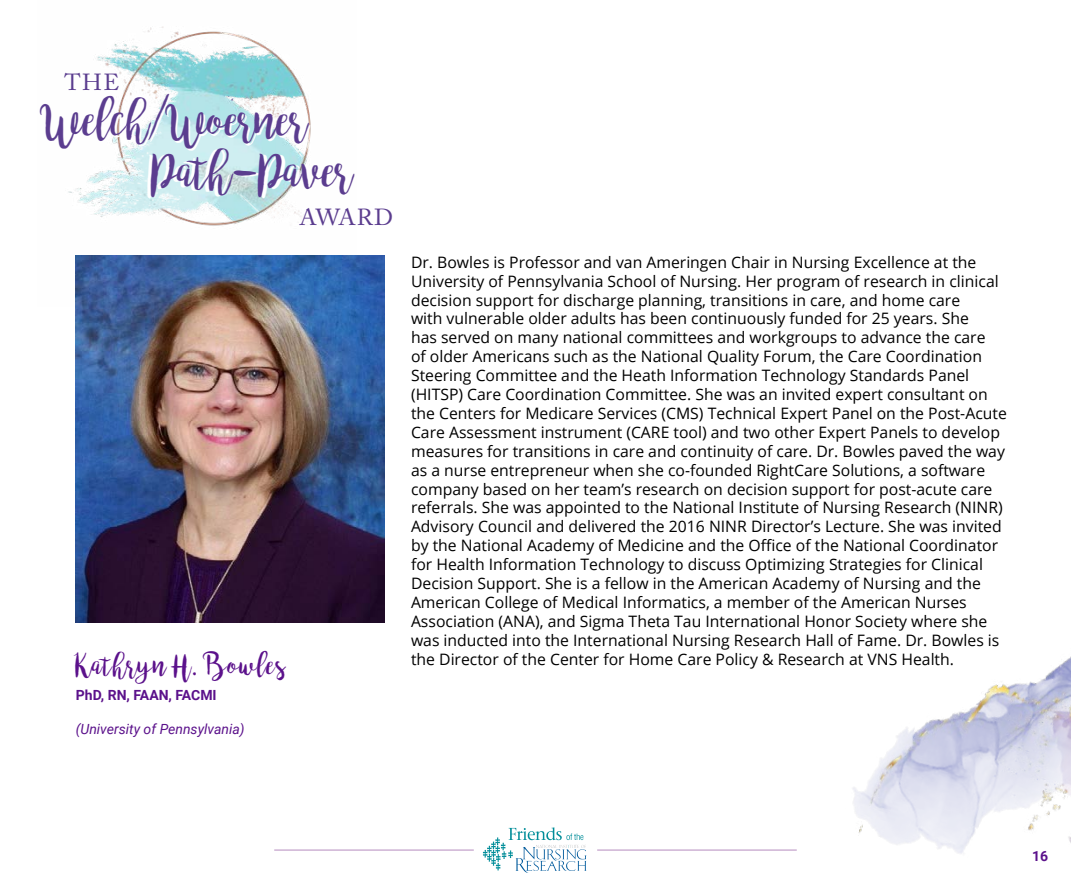
<style>
.page{position:relative;width:1071px;height:882px;background:#fff}
.page>*{position:absolute;margin:0;border:0;box-sizing:border-box;transform-origin:0 0}
.t1{font:47.6px/50.4px "bromello";color:#5b3d8f}
.t2{font:28px "bromello";letter-spacing:.04em;color:#5b118b}
.t3{font:23.1px "Adobe Caslon Pro";letter-spacing:.05em;color:#5b3d8f}
.t4{font:15.75px/18.9px "Open Sans";color:#000}
.t5{font:italic 14px "Roboto";color:#5b118b}
.t6{font:700 14px "Roboto";color:#5b118b}
</style>
<div class="page">
<svg style="left:483px;top:827px;width:103px;height:46px"></svg>
<hr style="left:597px;top:850px;width:200px;height:1px;background:#b68bbf">
<hr style="left:274px;top:850px;width:200px;height:1px;background:#b68bbf">
<img style="left:68px;top:26px;width:288px;height:280px">
<img style="left:76px;top:256px;width:308px;height:367px">
<img style="left:853px;top:656px;width:218px;height:198px">
<h3 class="t3" style="left:65px;top:68px;width:56px">THE</h3>
<h1 class="t1" style="left:152px;top:99px;width:203px;text-indent:-111px">Welch/Woerner<br>Path-Paver</h1>
<h3 class="t3" style="left:300px;top:203px;width:95px">AWARD</h3>
<h2 class="t2" style="left:76px;top:648px;width:211px">Kathryn H. Bowles</h2>
<p class="t6" style="left:76px;top:686px;width:142px">PhD, RN, FAAN, FACMI</p>
<p class="t5" style="left:76px;top:719px;width:170px">(University of Pennsylvania)</p>
<p class="t4" style="left:411px;top:252px;width:597px">Dr. Bowles is Professor and van Ameringen Chair in Nursing Excellence at the University of Pennsylvania School of Nursing. Her program of research in clinical decision support for discharge planning, transitions in care, and home care<br>with vulnerable older adults has been continuously funded for 25 years. She<br>has served on many national committees and workgroups to advance the care<br>of older Americans such as the National Quality Forum, the Care Coordination Steering Committee and the Heath Information Technology Standards Panel (HITSP) Care Coordination Committee. She was an invited expert consultant on the Centers for Medicare Services (CMS) Technical Expert Panel on the Post-Acute Care Assessment instrument (CARE tool) and two other Expert Panels to develop measures for transitions in care and continuity of care. Dr. Bowles paved the way as a nurse entrepreneur when she co-founded RightCare Solutions, a software company based on her team’s research on decision support for post-acute care referrals. She was appointed to the National Institute of Nursing Research (NINR)<br>Advisory Council and delivered the 2016 NINR Director’s Lecture. She was invited by the National Academy of Medicine and the Office of the National Coordinator for Health Information Technology to discuss Optimizing Strategies for Clinical Decision Support. She is a fellow in the American Academy of Nursing and the American College of Medical Informatics, a member of the American Nurses Association (ANA), and Sigma Theta Tau International Honor Society where she was inducted into the International Nursing Research Hall of Fame. Dr. Bowles is the Director of the Center for Home Care Policy &amp; Research at VNS Health.</p>
<p class="t6" style="left:1032px;top:846px;width:18px">16</p>
</div>
